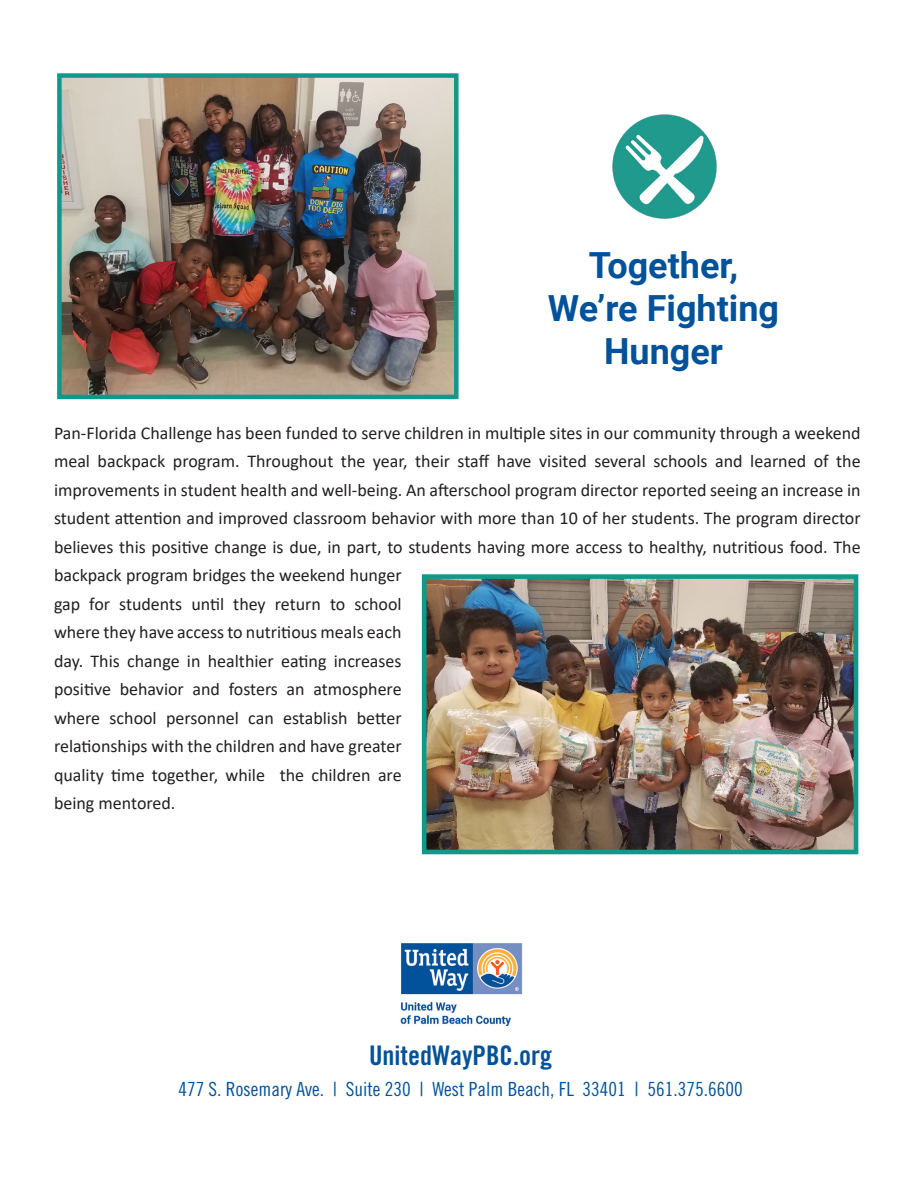
<style>
.page{position:relative;width:918px;height:1188px;background:#fff}
.page>*{position:absolute;margin:0;border:0;box-sizing:border-box;transform-origin:0 0}
.t1{font:700 36px "Roboto";color:#01529a}
.t2{font:27px "Trade Gothic Bold Cond Twenty";color:#01529a}
.t3{font:19.5px "Trade Gothic Cond Eighteen";color:#01529a}
.t4{font:18px/28.5px "Calibri";color:#231f20}
</style>
<div class="page">
<img style="left:62px;top:78px;width:392px;height:316px">
<div style="left:57px;top:73px;width:402px;height:326px;border:4px solid #12978b"></div>
<img style="left:428px;top:580px;width:424px;height:268px">
<div style="left:422px;top:574px;width:436px;height:280px;border:5px solid #12978b"></div>
<img style="left:401px;top:943px;width:121px;height:82px">
<img style="left:612px;top:114px;width:105px;height:105px">
<p class="t1" style="left:589px;top:240px;width:151px">Together,</p>
<p class="t1" style="left:548px;top:283px;width:233px">We’re Fighting</p>
<p class="t1" style="left:604px;top:326px;width:120px">Hunger</p>
<p class="t4" style="left:54px;top:418px;width:808px">Pan-Florida Challenge has been funded to serve children in multiple sites in our community through a weekend meal backpack program. Throughout the year, their staff have visited several schools and learned of the improvements in student health and well-being. An afterschool program director reported seeing an increase in student attention and improved classroom behavior with more than 10 of her students. The program director believes this positive change is due, in part, to students having more access to healthy, nutritious food. The backpack program bridges the weekend hunger<br>gap for students until they return to school<br>where they have access to nutritious meals each<br>day. This change in healthier eating increases<br>positive behavior and fosters an atmosphere<br>where school personnel can establish better<br>relationships with the children and have greater<br>quality time together, while the children are<br>being mentored.</p>
<p class="t2" style="left:369px;top:1039px;width:184px">UnitedWayPBC.org</p>
<p class="t3" style="left:178px;top:1078px;width:566px">477 S. Rosemary Ave. | Suite 230 | West Palm Beach, FL 33401 | 561.375.6600</p>
</div>
